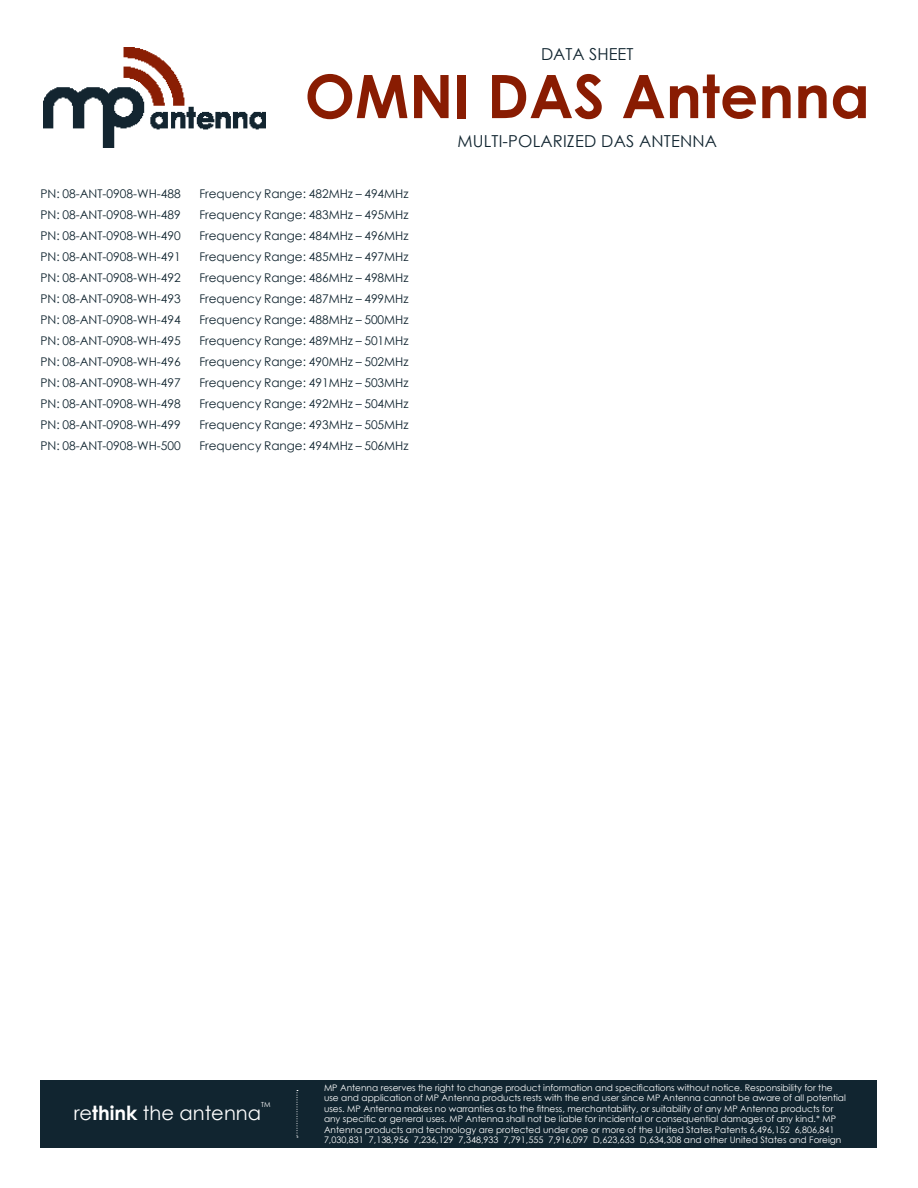
<style>
.page{position:relative;width:918px;height:1188px;background:#fff}
.page>*{position:absolute;margin:0;border:0;box-sizing:border-box;transform-origin:0 0}
.Head_Big{font:700 60px "Century Gothic";color:#891c02}
.t1{font:19.5px "Century Gothic";color:#fff}
.Head_Small_2{font:16.5px "Century Gothic";letter-spacing:.01em;color:#112530}
.Head_Small{font:16.5px "Century Gothic";color:#112530}
.Text{font:12px "Century Gothic";color:#112530}
.Footer_Text{font:9px/10.5px "Century Gothic";color:#fff}
.t2{font:7.05px "Century Gothic";color:#fff}
.s1{font-weight:700}
</style>
<div class="page">
<div style="left:40px;top:1080px;width:838px;height:68px;background:#112530"></div>
<img style="left:43px;top:47px;width:223px;height:101px">
<svg style="left:297px;top:1090px;width:1px;height:48px"></svg>
<p class="Head_Small" style="left:541px;top:42px;width:94px">DATA SHEET</p>
<p class="Head_Big" style="left:305px;top:51px;width:567px">OMNI DAS Antenna</p>
<p class="Head_Small_2" style="left:457px;top:129px;width:261px">MULTI-POLARIZED DAS ANTENNA</p>
<p class="Text" style="left:40px;top:186px;width:142px">PN: 08-ANT-0908-WH-488</p>
<p class="Text" style="left:199px;top:186px;width:211px">Frequency Range: 482MHz – 494MHz</p>
<p class="Text" style="left:40px;top:207px;width:142px">PN: 08-ANT-0908-WH-489</p>
<p class="Text" style="left:199px;top:207px;width:211px">Frequency Range: 483MHz – 495MHz</p>
<p class="Text" style="left:40px;top:228px;width:142px">PN: 08-ANT-0908-WH-490</p>
<p class="Text" style="left:199px;top:228px;width:211px">Frequency Range: 484MHz – 496MHz</p>
<p class="Text" style="left:40px;top:249px;width:142px">PN: 08-ANT-0908-WH-491</p>
<p class="Text" style="left:199px;top:249px;width:211px">Frequency Range: 485MHz – 497MHz</p>
<p class="Text" style="left:40px;top:270px;width:142px">PN: 08-ANT-0908-WH-492</p>
<p class="Text" style="left:199px;top:270px;width:211px">Frequency Range: 486MHz – 498MHz</p>
<p class="Text" style="left:40px;top:291px;width:142px">PN: 08-ANT-0908-WH-493</p>
<p class="Text" style="left:199px;top:291px;width:211px">Frequency Range: 487MHz – 499MHz</p>
<p class="Text" style="left:40px;top:312px;width:142px">PN: 08-ANT-0908-WH-494</p>
<p class="Text" style="left:199px;top:312px;width:211px">Frequency Range: 488MHz – 500MHz</p>
<p class="Text" style="left:40px;top:333px;width:142px">PN: 08-ANT-0908-WH-495</p>
<p class="Text" style="left:199px;top:333px;width:211px">Frequency Range: 489MHz – 501MHz</p>
<p class="Text" style="left:40px;top:354px;width:142px">PN: 08-ANT-0908-WH-496</p>
<p class="Text" style="left:199px;top:354px;width:211px">Frequency Range: 490MHz – 502MHz</p>
<p class="Text" style="left:40px;top:375px;width:142px">PN: 08-ANT-0908-WH-497</p>
<p class="Text" style="left:199px;top:375px;width:211px">Frequency Range: 491MHz – 503MHz</p>
<p class="Text" style="left:40px;top:396px;width:142px">PN: 08-ANT-0908-WH-498</p>
<p class="Text" style="left:199px;top:396px;width:211px">Frequency Range: 492MHz – 504MHz</p>
<p class="Text" style="left:40px;top:417px;width:142px">PN: 08-ANT-0908-WH-499</p>
<p class="Text" style="left:199px;top:417px;width:211px">Frequency Range: 493MHz – 505MHz</p>
<p class="Text" style="left:40px;top:438px;width:142px">PN: 08-ANT-0908-WH-500</p>
<p class="Text" style="left:199px;top:438px;width:211px">Frequency Range: 494MHz – 506MHz</p>
<p class="t2" style="left:261px;top:1100px;width:11px">TM</p>
<p class="t1" style="left:74px;top:1100px;width:189px">re<span class="s1">think</span> the antenna</p>
<p class="Footer_Text" style="left:324px;top:1082px;width:523px">MP Antenna reserves the right to change product information and specifications without notice. Responsibility for the use and application of MP Antenna products rests with the end user since MP Antenna cannot be aware of all potential uses. MP Antenna makes no warranties as to the fitness, merchantability, or suitability of any MP Antenna products for any specific or general uses. MP Antenna shall not be liable for incidental or consequential damages of any kind.* MP Antenna products and technology are protected under one or more of the United States Patents 6,496,152 6,806,841<br>7,030,831 7,138,956 7,236,129 7,348,933 7,791,555 7,916,097 D,623,633 D,634,308 and other United States and Foreign</p>
</div>
